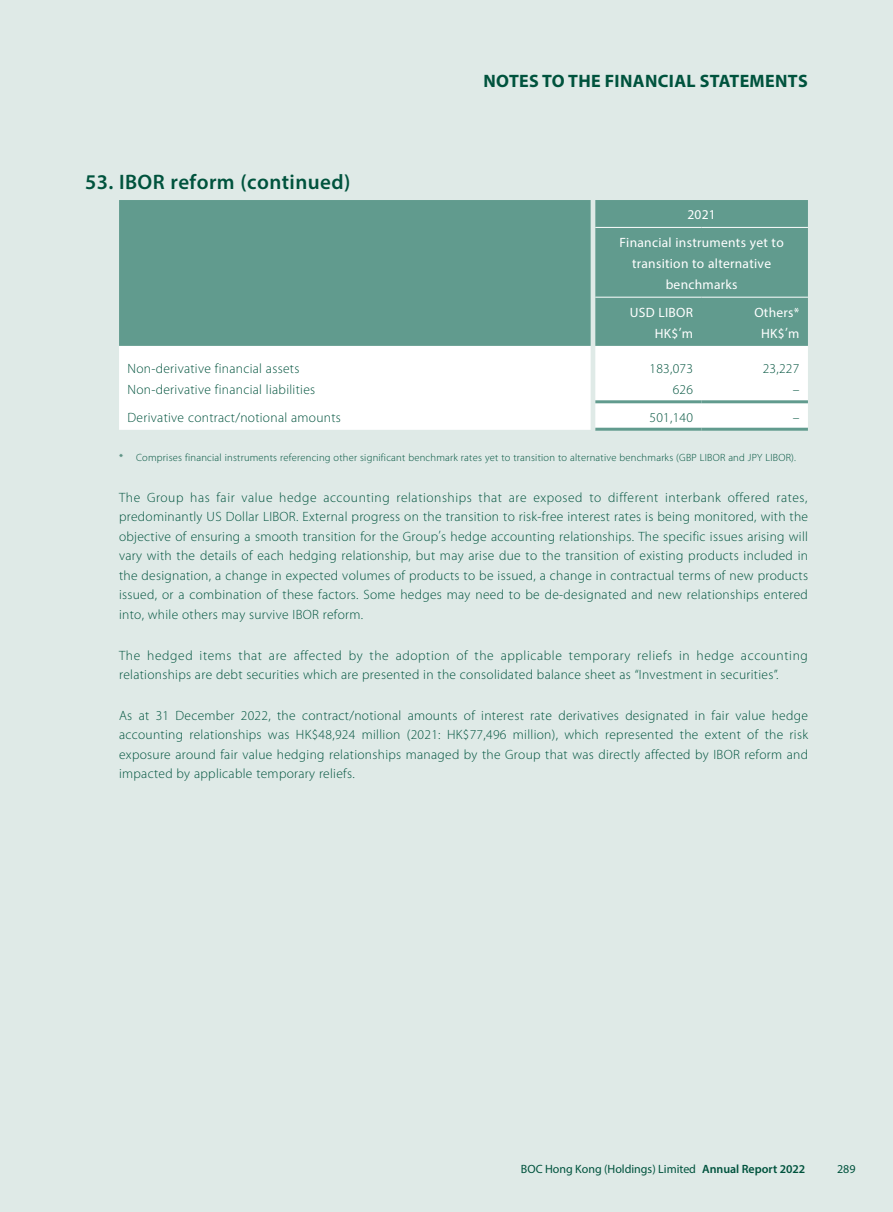
<style>
.page{position:relative;width:893px;height:1212px;background:#dfeae7}
.page>*{position:absolute;margin:0;border:0;box-sizing:border-box;transform-origin:0 0}
.t1{font:600 21px "Myriad Pro";letter-spacing:.02em;color:#00533d}
.t2{font:700 18px "Myriad Pro";letter-spacing:.02em;color:#00533d}
.t3{font:300 13.5px/19.5px "Myriad Pro";letter-spacing:.02em;color:#00533d;text-align:justify}
.t4{font:13.5px/27.8px "Myriad Pro";letter-spacing:.02em;color:#fff;text-align:center}
.t5{font:12px "Myriad Pro";color:#00533d}
.t6{font:300 10.5px "Myriad Pro";letter-spacing:.02em;color:#00533d}
.s1{font-weight:600}
</style>
<div class="page">
<div style="left:119px;top:200px;width:689px;height:146px;background:#619b8e"></div>
<div style="left:119px;top:346px;width:689px;height:84px;background:#fff"></div>
<hr style="left:595px;top:227px;width:107px;height:1px;background:#fff">
<hr style="left:702px;top:227px;width:106px;height:1px;background:#fff">
<hr style="left:595px;top:297px;width:107px;height:1px;background:#fff">
<hr style="left:702px;top:297px;width:106px;height:1px;background:#fff">
<hr style="left:595px;top:400px;width:107px;height:3px;background:#619b8e">
<hr style="left:702px;top:400px;width:106px;height:3px;background:#619b8e">
<hr style="left:595px;top:428px;width:107px;height:3px;background:#619b8e">
<hr style="left:702px;top:428px;width:106px;height:3px;background:#619b8e">
<h1 class="t1" style="left:85px;top:168px;width:267px">53. IBOR reform (continued)</h1>
<h2 class="t2" style="left:483px;top:70px;width:326px">NOTES TO THE FINANCIAL STATEMENTS</h2>
<p class="t4" style="left:619px;top:201px;width:166px">2021<br>Financial instruments yet to</p>
<p class="t4" style="left:632px;top:253px;width:141px;line-height:21px">transition to alternative benchmarks</p>
<p class="t4" style="left:630px;top:298px;width:65px">USD LIBOR</p>
<p class="t4" style="left:754px;top:298px;width:47px">Others*</p>
<p class="t4" style="left:655px;top:319px;width:40px">HK$’m</p>
<p class="t4" style="left:761px;top:319px;width:40px">HK$’m</p>
<p class="t3" style="left:128px;top:359px;width:173px">Non-derivative financial assets</p>
<p class="t3" style="left:649px;top:359px;width:45px">183,073</p>
<p class="t3" style="left:763px;top:359px;width:38px">23,227</p>
<p class="t3" style="left:128px;top:380px;width:189px">Non-derivative financial liabilities</p>
<p class="t3" style="left:673px;top:380px;width:22px">626</p>
<p class="t3" style="left:793px;top:380px;width:8px">–</p>
<p class="t3" style="left:128px;top:408px;width:215px">Derivative contract/notional amounts</p>
<p class="t3" style="left:649px;top:408px;width:45px">501,140</p>
<p class="t3" style="left:793px;top:408px;width:8px">–</p>
<p class="t6" style="left:119px;top:452px;width:678px">* Comprises financial instruments referencing other significant benchmark rates yet to transition to alternative benchmarks (GBP LIBOR and JPY LIBOR).</p>
<p class="t3" style="left:119px;top:488px;width:691px">The Group has fair value hedge accounting relationships that are exposed to different interbank offered rates, predominantly US Dollar LIBOR. External progress on the transition to risk-free interest rates is being monitored, with the objective of ensuring a smooth transition for the Group’s hedge accounting relationships. The specific issues arising will vary with the details of each hedging relationship, but may arise due to the transition of existing products included in the designation, a change in expected volumes of products to be issued, a change in contractual terms of new products issued, or a combination of these factors. Some hedges may need to be de-designated and new relationships entered into, while others may survive IBOR reform.</p>
<p class="t3" style="left:119px;top:646px;width:690px">The hedged items that are affected by the adoption of the applicable temporary reliefs in hedge accounting relationships are debt securities which are presented in the consolidated balance sheet as “Investment in securities”.</p>
<p class="t3" style="left:119px;top:706px;width:690px">As at 31 December 2022, the contract/notional amounts of interest rate derivatives designated in fair value hedge accounting relationships was HK$48,924 million (2021: HK$77,496 million), which represented the extent of the risk exposure around fair value hedging relationships managed by the Group that was directly affected by IBOR reform and impacted by applicable temporary reliefs.</p>
<p class="t5" style="left:521px;top:1161px;width:286px">BOC Hong Kong (Holdings) Limited <span class="s1">Annual Report 2022</span></p>
<p class="t5" style="left:837px;top:1161px;width:20px">289</p>
</div>
